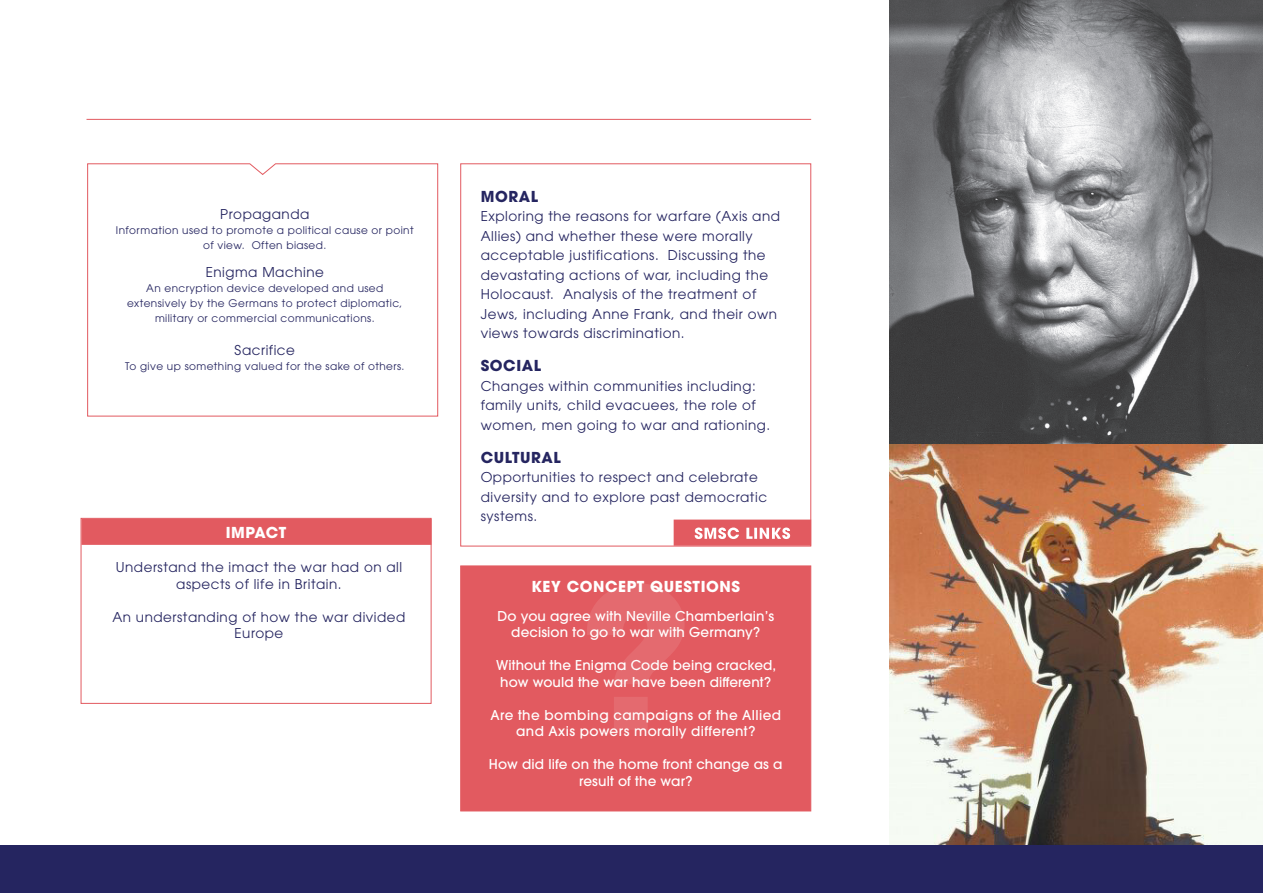
<style>
.page{position:relative;width:1263px;height:893px;background:#fff}
.page>*{position:absolute;margin:0;border:0;box-sizing:border-box;transform-origin:0 0}
.t1{font:700 15px "ITC Avant Garde Pro";letter-spacing:.04em;color:#fff}
.t2{font:700 15px "ITC Avant Garde Pro";letter-spacing:.04em;color:#252560}
.t3{font:13.5px/19.5px "ITC Avant Garde Pro";letter-spacing:.04em;color:#252560}
.t4{font:500 13.5px/16.5px "ITC Avant Garde Pro";letter-spacing:.01em;color:#fff;text-align:center}
.t5{font:500 13.5px/16.5px "ITC Avant Garde Pro";letter-spacing:.03em;color:#fff;text-align:center}
.t6{font:10.5px/15px "ITC Avant Garde Pro";letter-spacing:.04em;color:#252560;text-align:center}
</style>
<div class="page">
<hr style="left:87px;top:119px;width:724px;height:1px;background:#e25a60">
<div style="left:460px;top:566px;width:351px;height:245px;background:#e25a60;border:1px solid #e25a60"></div>
<svg style="left:587px;top:583px;width:97px;height:147px"></svg>
<div style="left:674px;top:520px;width:137px;height:26px;background:#e25a60;border:2px solid #e25a60"></div>
<svg style="left:695px;top:527px;width:95px;height:12px"></svg>
<svg style="left:87px;top:163px;width:351px;height:254px"></svg>
<img style="left:890px;top:0;width:373px;height:444px">
<img style="left:890px;top:444px;width:373px;height:401px">
<div style="left:0;top:845px;width:1263px;height:48px;background:#252560"></div>
<div style="left:81px;top:518px;width:350px;height:186px;border:1px solid #e25a60"></div>
<div style="left:81px;top:519px;width:350px;height:26px;background:#e25a60;border:2px solid #e25a60"></div>
<p class="t3" style="left:220px;top:204px;width:91px">Propaganda</p>
<p class="t6" style="left:116px;top:222px;width:299px">Information used to promote a political cause or point of view. Often biased.</p>
<p class="t3" style="left:206px;top:262px;width:120px">Enigma Machine</p>
<p class="t6" style="left:127px;top:281px;width:277px">An encryption device developed and used extensively by the Germans to protect diplomatic, military or commercial communications.</p>
<p class="t3" style="left:235px;top:340px;width:62px">Sacrifice</p>
<p class="t6" style="left:125px;top:359px;width:281px">To give up something valued for the sake of others.</p>
<p class="t1" style="left:226px;top:522px;width:62px">IMPACT</p>
<p class="t3" style="left:116px;top:559px;width:288px;line-height:16.5px;text-align:center">Understand the imact the war had on all aspects of life in Britain.</p>
<p class="t3" style="left:112px;top:608px;width:295px;line-height:16.5px;text-align:center">An understanding of how the war divided<br>Europe</p>
<p class="t2" style="left:481px;top:186px;width:59px">MORAL</p>
<p class="t3" style="left:481px;top:206px;width:301px">Exploring the reasons for warfare (Axis and Allies) and whether these were morally acceptable justifications. Discussing the devastating actions of war, including the Holocaust. Analysis of the treatment of Jews, including Anne Frank, and their own views towards discrimination.</p>
<p class="t2" style="left:481px;top:356px;width:62px">SOCIAL</p>
<p class="t3" style="left:481px;top:376px;width:291px">Changes within communities including: family units, child evacuees, the role of women, men going to war and rationing.</p>
<p class="t2" style="left:481px;top:447px;width:82px">CULTURAL</p>
<p class="t3" style="left:481px;top:467px;width:288px">Opportunities to respect and celebrate diversity and to explore past democratic systems.</p>
<p class="t1" style="left:531px;top:576px;width:210px">KEY CONCEPT QUESTIONS</p>
<p class="t4" style="left:497px;top:608px;width:278px">Do you agree with Neville Chamberlain’s decision to go to war with Germany?</p>
<p class="t4" style="left:496px;top:657px;width:282px">Without the Enigma Code being cracked, how would the war have been different?</p>
<p class="t5" style="left:490px;top:707px;width:292px">Are the bombing campaigns of the Allied and Axis powers morally different?</p>
<p class="t4" style="left:489px;top:756px;width:295px">How did life on the home front change as a result of the war?</p>
</div>
